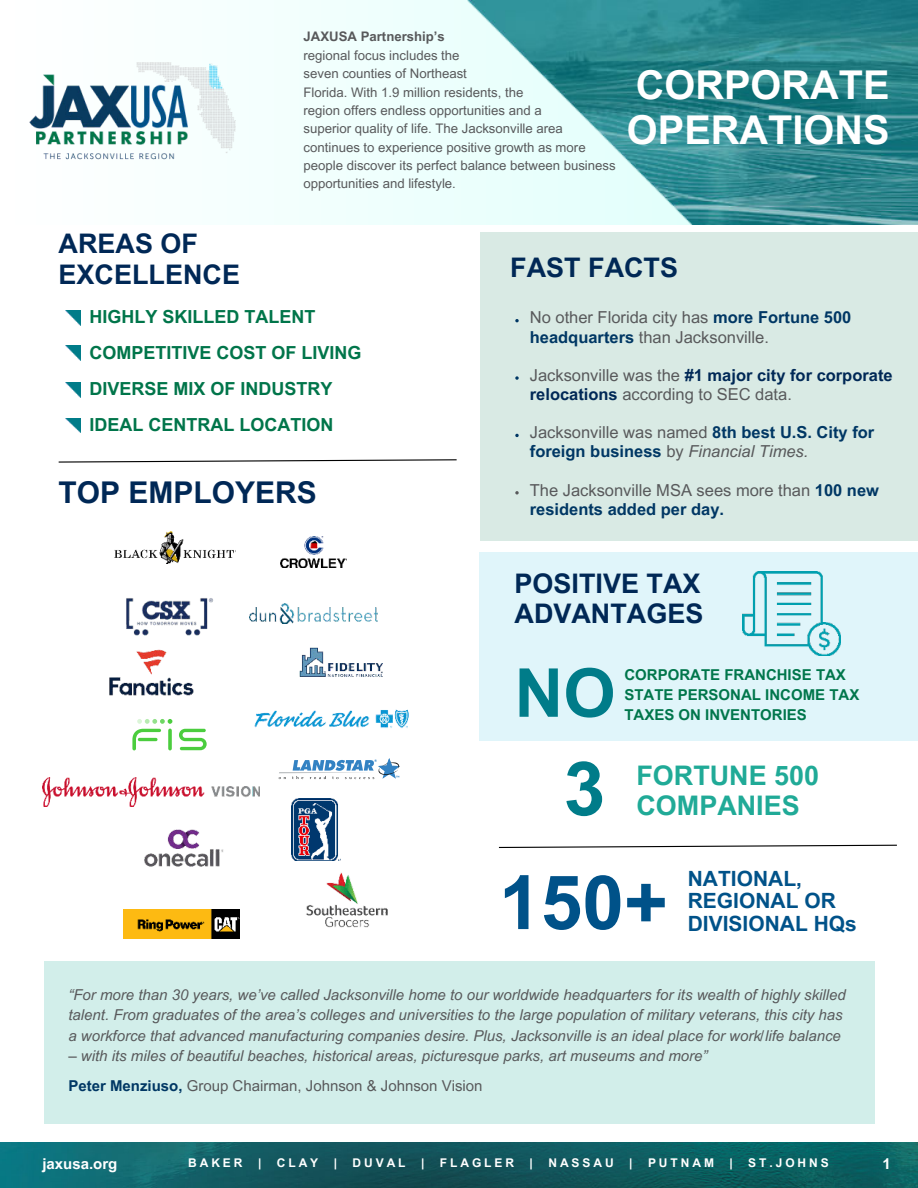
<style>
.page{position:relative;width:918px;height:1188px;background:#fff}
.page>*{position:absolute;margin:0;border:0;box-sizing:border-box;transform-origin:0 0}
.t1{font:700 75px "Arial MT Pro";color:#005289}
.t2{font:700 75px "Arial MT Pro";color:#007c89}
.t3{font:700 67.5px "Arial MT Pro";color:#007c89}
.t4{font:700 39.75px/45px "Arial MT Pro";color:#fff}
.t5{font:700 30px "Arial MT Pro";color:#002856}
.t6{font:700 27px/30.3px "Arial MT Pro";color:#002856}
.t7{font:700 27px "Arial MT Pro";color:#20aa97}
.t8{font:700 21px/22.5px "Arial MT Pro";color:#005289}
.t9{font:700 18px/36px "Arial MT Pro";color:#00754a}
.t10{font:16.5px/19.2px "Arial MT Pro";color:#58595b}
.t11{font:700 16.5px/19.2px "Arial MT Pro";color:#003764}
.t12{font:italic 15px/20.2px "Arial MT Pro";color:#58595b}
.t13{font:700 15px/20.2px "Arial MT Pro";color:#00764b}
.t14{font:700 15px "Arial MT Pro";color:#fff}
.t15{font:13.2px/18.3px "Arial MT Pro";color:#58595b}
.t16{font:700 13.2px "Arial MT Pro";color:#58595b}
.t17{font:700 12px "Arial MT Pro";letter-spacing:.245em;color:#fff}
.s1{font-weight:700;color:#003764}
.s2{font-weight:700;color:#002856}
.s3{font-weight:400;color:#58595b}
.s4{font-weight:400;font-style:italic;color:#58595b}
.s5{font-weight:700;font-style:normal;color:#003764}
.s6{font-style:normal}
</style>
<div class="page">
<img style="left:249px;top:0;width:669px;height:225px">
<img style="left:29px;top:47px;width:235px;height:130px">
<img style="left:65px;top:311px;width:15px;height:14px">
<img style="left:65px;top:346px;width:15px;height:14px">
<img style="left:66px;top:383px;width:14px;height:14px">
<img style="left:65px;top:418px;width:15px;height:15px">
<div style="left:480px;top:232px;width:437px;height:309px;background:#d9eae4"></div>
<svg style="left:58px;top:459px;width:399px;height:4px"></svg>
<div style="left:44px;top:961px;width:830px;height:163px;background:#d2eeea"></div>
<div style="left:480px;top:552px;width:438px;height:188px;background:#e0f5fa"></div>
<img style="left:743px;top:572px;width:97px;height:83px">
<svg style="left:498px;top:844px;width:399px;height:4px"></svg>
<img style="left:0;top:1143px;width:918px;height:45px">
<img style="left:124px;top:909px;width:116px;height:29px">
<img style="left:306px;top:872px;width:82px;height:56px">
<img style="left:292px;top:799px;width:48px;height:62px">
<img style="left:114px;top:532px;width:122px;height:31px">
<img style="left:281px;top:536px;width:65px;height:32px">
<img style="left:126px;top:598px;width:88px;height:38px">
<img style="left:250px;top:604px;width:128px;height:19px">
<img style="left:109px;top:649px;width:85px;height:47px">
<svg style="left:179px;top:729px;width:28px;height:21px"></svg>
<svg style="left:132px;top:719px;width:40px;height:31px"></svg>
<hr style="left:138px;top:738px;width:20px;height:3px;background:#4bcd3e;border-radius:2px">
<svg style="left:168px;top:729px;width:4px;height:21px"></svg>
<img style="left:299px;top:647px;width:84px;height:30px">
<svg style="left:279px;top:758px;width:121px;height:21px"></svg>
<img style="left:42px;top:777px;width:218px;height:29px">
<img style="left:144px;top:829px;width:80px;height:38px">
<img style="left:254px;top:709px;width:155px;height:19px">
<svg style="left:515px;top:319px;width:4px;height:3px"></svg>
<svg style="left:515px;top:376px;width:4px;height:4px"></svg>
<svg style="left:515px;top:434px;width:4px;height:3px"></svg>
<svg style="left:515px;top:491px;width:4px;height:3px"></svg>
<p class="t16" style="left:304px;top:29px;width:143px">JAXUSA Partnership’s</p>
<p class="t15" style="left:304px;top:47px;width:314px">regional focus includes the<br>seven counties of Northeast<br>Florida. With 1.9 million residents, the<br>region offers endless opportunities and a<br>superior quality of life. The Jacksonville area continues to experience positive growth as more people discover its perfect balance between business opportunities and lifestyle.</p>
<h3 class="t4" style="left:627px;top:64px;width:264px">CORPORATE<br>OPERATIONS</h3>
<h3 class="t6" style="left:59px;top:230px;width:183px">AREAS OF<br>EXCELLENCE</h3>
<p class="t9" style="left:89px;top:299px;width:274px">HIGHLY SKILLED TALENT<br>COMPETITIVE COST OF LIVING<br>DIVERSE MIX OF INDUSTRY<br>IDEAL CENTRAL LOCATION</p>
<h3 class="t5" style="left:59px;top:475px;width:260px">TOP EMPLOYERS</h3>
<h3 class="t6" style="left:510px;top:253px;width:169px">FAST FACTS</h3>
<p class="t10" style="left:530px;top:309px;width:323px">No other Florida city has <span class="s1">more Fortune 500 headquarters</span> than Jacksonville.</p>
<p class="t10" style="left:530px;top:366px;width:364px">Jacksonville was the <span class="s2">#1 major city for corporate relocations</span> according to SEC data.</p>
<p class="t11" style="left:530px;top:423px;width:346px"><span class="s3">Jacksonville was named</span> 8th best U.S. City for foreign business <span class="s3">by</span> <span class="s4">Financial Times.</span></p>
<p class="t10" style="left:530px;top:481px;width:351px">The Jacksonville MSA sees more than <span class="s1">100 new residents added per day.</span></p>
<h3 class="t6" style="left:515px;top:569px;width:190px">POSITIVE TAX<br>ADVANTAGES</h3>
<h2 class="t3" style="left:515px;top:653px;width:103px">NO</h2>
<p class="t13" style="left:624px;top:665px;width:236px">CORPORATE FRANCHISE TAX<br>STATE PERSONAL INCOME TAX</p>
<p class="t13" style="left:624px;top:705px;width:184px">TAXES ON INVENTORIES</p>
<h1 class="t2" style="left:564px;top:745px;width:43px">3</h1>
<h3 class="t7" style="left:636px;top:759px;width:184px">FORTUNE 500</h3>
<h3 class="t7" style="left:636px;top:790px;width:165px">COMPANIES</h3>
<h1 class="t1" style="left:499px;top:859px;width:170px">150+</h1>
<h3 class="t8" style="left:688px;top:868px;width:150px">NATIONAL,<br>REGIONAL OR</h3>
<h3 class="t8" style="left:688px;top:913px;width:171px">DIVISIONAL HQs</h3>
<p class="t12" style="left:68px;top:985px;width:779px">“For more than 30 years, we’ve called Jacksonville home to our worldwide headquarters for its wealth of highly skilled talent. From graduates of the area’s colleges and universities to the large population of military veterans, this city has a workforce that advanced manufacturing companies desire. Plus, Jacksonville is an ideal place for work/life balance</p>
<p class="t12" style="left:68px;top:1041px;width:641px;line-height:30.5px">– with its miles of beautiful beaches, historical areas, picturesque parks, art museums and more”<br><span class="s5">Peter Menziuso,</span> <span class="s6">Group Chairman, Johnson &amp; Johnson Vision</span></p>
<p class="t14" style="left:42px;top:1155px;width:77px">jaxusa.org</p>
<p class="t14" style="left:882px;top:1155px;width:10px">1</p>
<p class="t17" style="left:188px;top:1156px;width:56px">BAKER</p>
<p class="t17" style="left:258px;top:1156px;width:5px">|</p>
<p class="t17" style="left:277px;top:1156px;width:43px">CLAY</p>
<p class="t17" style="left:334px;top:1156px;width:5px">|</p>
<p class="t17" style="left:353px;top:1156px;width:55px">DUVAL</p>
<p class="t17" style="left:421px;top:1156px;width:5px">|</p>
<p class="t17" style="left:440px;top:1156px;width:76px">FLAGLER</p>
<p class="t17" style="left:530px;top:1156px;width:5px">|</p>
<p class="t17" style="left:548px;top:1156px;width:67px">NASSAU</p>
<p class="t17" style="left:629px;top:1156px;width:5px">|</p>
<p class="t17" style="left:648px;top:1156px;width:67px">PUTNAM</p>
<p class="t17" style="left:729px;top:1156px;width:5px">|</p>
<p class="t17" style="left:748px;top:1156px;width:82px">ST.JOHNS</p>
</div>
